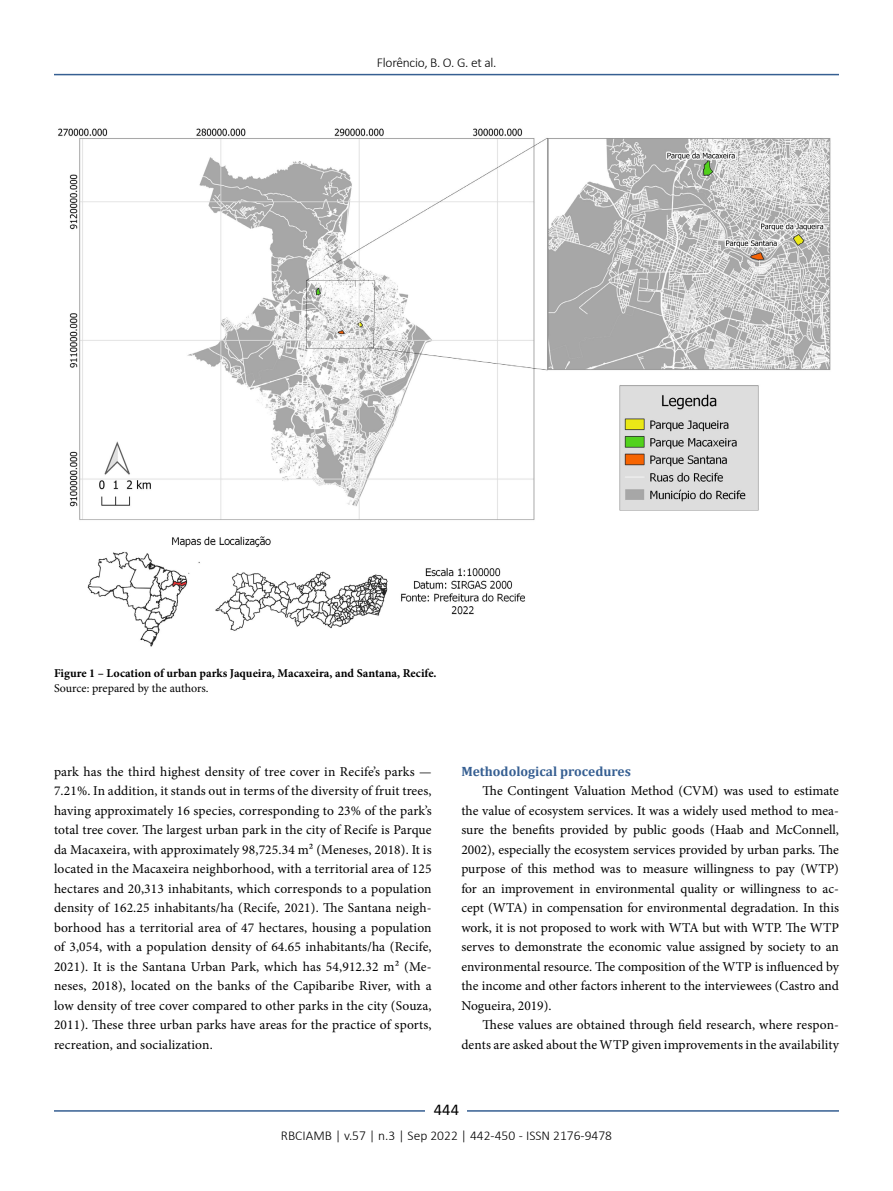
<style>
.page{position:relative;width:893px;height:1191px;background:#fff}
.page>*{position:absolute;margin:0;border:0;box-sizing:border-box;transform-origin:0 0}
.t1{font:16.5px "Calibri";color:#000}
.t2{font:13.5px/19.5px "Minion Pro";letter-spacing:.005em;color:#000;text-align:justify}
.t3{font:300 13.5px "Calibri";color:#000}
.t4{font:700 13.5px "Cambria";color:#365f92}
.t5{font:300 13.5px "Calibri";letter-spacing:-.02em;color:#000}
.t6{font:700 12px "Minion Pro";color:#000}
.t7{font:12px "Minion Pro";letter-spacing:-.005em;color:#000}
</style>
<div class="page">
<hr style="left:54px;top:74px;width:785px;height:1px;background:#365f92">
<hr style="left:54px;top:1110px;width:785px;height:1px;background:#365f92">
<div style="left:426px;top:1096px;width:41px;height:26px;background:#fff"></div>
<img style="left:58px;top:128px;width:773px;height:519px">
<p class="t5" style="left:377px;top:54px;width:121px">Florêncio, B. O. G. et al.</p>
<p class="t6" style="left:54px;top:664px;width:384px">Figure 1 – Location of urban parks Jaqueira, Macaxeira, and Santana, Recife.</p>
<p class="t7" style="left:54px;top:680px;width:156px">Source: prepared by the authors.</p>
<p class="t2" style="left:54px;top:762px;width:379px">park has the third highest density of tree cover in Recife’s parks — 7.21%. In addition, it stands out in terms of the diversity of fruit trees, having approximately 16 species, corresponding to 23% of the park’s total tree cover. The largest urban park in the city of Recife is Parque da Macaxeira, with approximately 98,725.34 m² (Meneses, 2018). It is located in the Macaxeira neighborhood, with a territorial area of 125 hectares and 20,313 inhabitants, which corresponds to a population density of 162.25 inhabitants/ha (Recife, 2021). The Santana neigh&shy;borhood has a territorial area of 47 hectares, housing a population of 3,054, with a population density of 64.65 inhabitants/ha (Recife, 2021). It is the Santana Urban Park, which has 54,912.32 m² (Me&shy;neses, 2018), located on the banks of the Capibaribe River, with a low density of tree cover compared to other parks in the city (Souza, 2011). These three urban parks have areas for the practice of sports, recreation, and socialization.</p>
<p class="t4" style="left:461px;top:761px;width:171px">Methodological procedures</p>
<p class="t2" style="left:461px;top:781px;width:379px;text-indent:21px">The Contingent Valuation Method (CVM) was used to estimate the value of ecosystem services. It was a widely used method to mea&shy;sure the benefits provided by public goods (Haab and McConnell, 2002), especially the ecosystem services provided by urban parks. The purpose of this method was to measure willingness to pay (WTP) for an improvement in environmental quality or willingness to ac&shy;cept (WTA) in compensation for environmental degradation. In this work, it is not proposed to work with WTA but with WTP. The WTP serves to demonstrate the economic value assigned by society to an environmental resource. The composition of the WTP is influenced by the income and other factors inherent to the interviewees (Castro and Nogueira, 2019).</p>
<p class="t2" style="left:461px;top:1015px;width:379px;text-align:right">These values are obtained through field research, where respon&shy;dents are asked about the WTP given improvements in the availability</p>
<p class="t1" style="left:434px;top:1098px;width:27px">444</p>
<p class="t3" style="left:281px;top:1126px;width:333px">RBCIAMB | v.57 | n.3 | Sep 2022 | 442-450 - ISSN 2176-9478</p>
</div>
